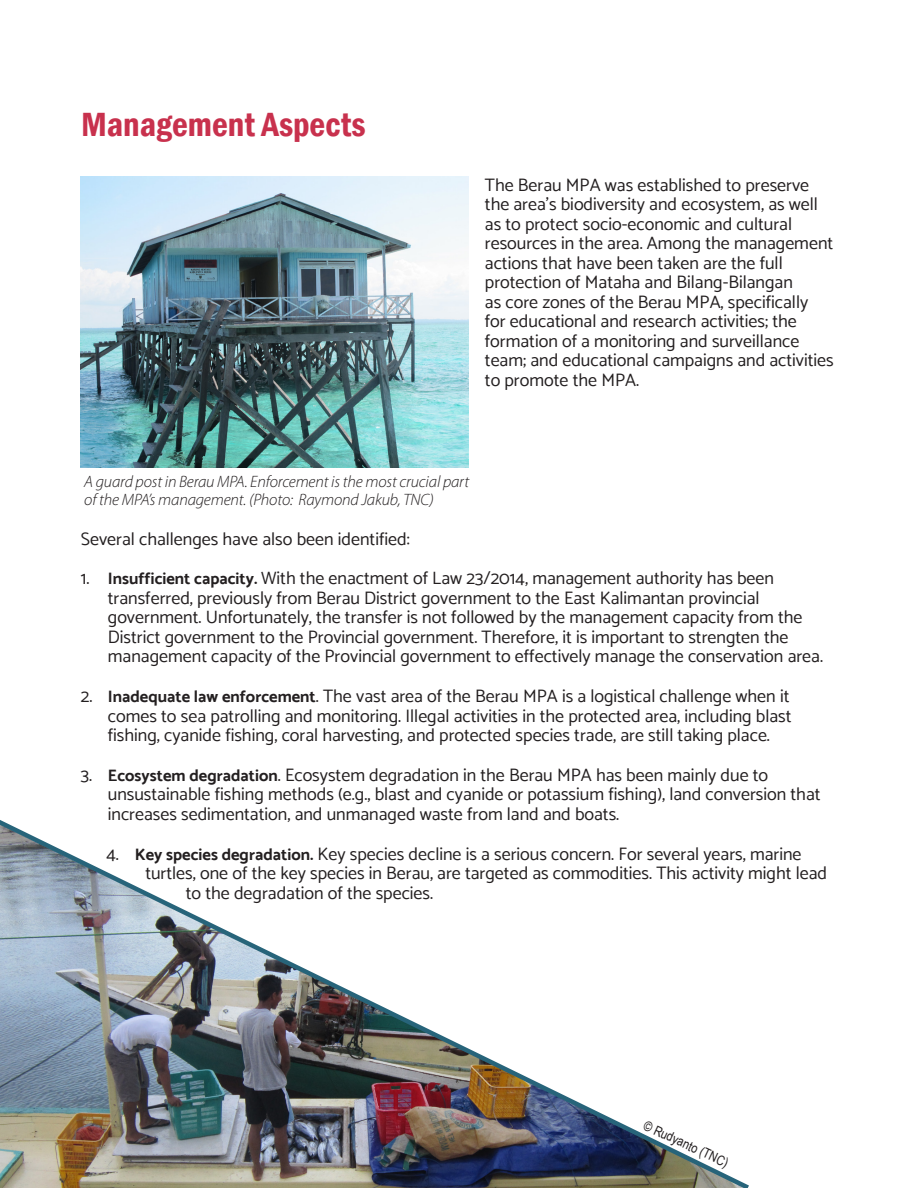
<style>
.page{position:relative;width:918px;height:1188px;background:#fff}
.page>*{position:absolute;margin:0;border:0;box-sizing:border-box;transform-origin:0 0}
.t1{font:600 condensed 34.5px "Franklin Gothic";color:#c8314d}
.t2{font:18px/19.5px "Catamaran";color:#231f20}
.t3{font:italic 300 16.5px/18px "Myriad Pro";letter-spacing:-.01em;color:#231f20}
.t4{font:13.5px "Arial Narrow";color:#231f20}
.s1{font-weight:700;font-size:16.5px}
</style>
<div class="page">
<img style="left:0;top:820px;width:749px;height:368px">
<img style="left:81px;top:177px;width:387px;height:290px">
<p class="t1" style="left:81px;top:102px;width:286px">Management Aspects</p>
<p class="t2" style="left:485px;top:175px;width:350px">The Berau MPA was established to preserve the area’s biodiversity and ecosystem, as well as to protect socio-economic and cultural resources in the area. Among the management actions that have been taken are the full protection of Mataha and Bilang-Bilangan<br>as core zones of the Berau MPA, specifically<br>for educational and research activities; the formation of a monitoring and surveillance team; and educational campaigns and activities to promote the MPA.</p>
<p class="t3" style="left:84px;top:473px;width:386px">A guard post in Berau MPA. Enforcement is the most crucial part of the MPA’s management. (Photo: Raymond Jakub, TNC)</p>
<p class="t2" style="left:81px;top:529px;width:330px">Several challenges have also been identified:</p>
<p class="t2" style="left:108px;top:568px;width:717px;text-indent:-27px">1. <span class="s1">Insufficient capacity.</span> With the enactment of Law 23/2014, management authority has been transferred, previously from Berau District government to the East Kalimantan provincial government. Unfortunately, the transfer is not followed by the management capacity from the District government to the Provincial government. Therefore, it is important to strengten the management capacity of the Provincial government to effectively manage the conservation area.</p>
<p class="t2" style="left:108px;top:686px;width:685px;text-align:justify;text-indent:-27px">2. <span class="s1">Inadequate law enforcement</span>. The vast area of the Berau MPA is a logistical challenge when it comes to sea patrolling and monitoring. Illegal activities in the protected area, including blast fishing, cyanide fishing, coral harvesting, and protected species trade, are still taking place.</p>
<p class="t2" style="left:108px;top:765px;width:714px;text-indent:-27px">3. <span class="s1">Ecosystem degradation</span>. Ecosystem degradation in the Berau MPA has been mainly due to unsustainable fishing methods (e.g., blast and cyanide or potassium fishing), land conversion that increases sedimentation, and unmanaged waste from land and boats.</p>
<p class="t2" style="left:106px;top:844px;width:697px">4. <span class="s1">Key species degradation.</span> Key species decline is a serious concern. For several years, marine</p>
<p class="t2" style="left:145px;top:863px;width:683px">turtles, one of the key species in Berau, are targeted as commodities. This activity might lead</p>
<p class="t2" style="left:186px;top:883px;width:249px">to the degradation of the species.</p>
<p class="t4" style="left:649px;top:1115px;width:93px;rotate:25deg">© Rudyanto (TNC)</p>
</div>
